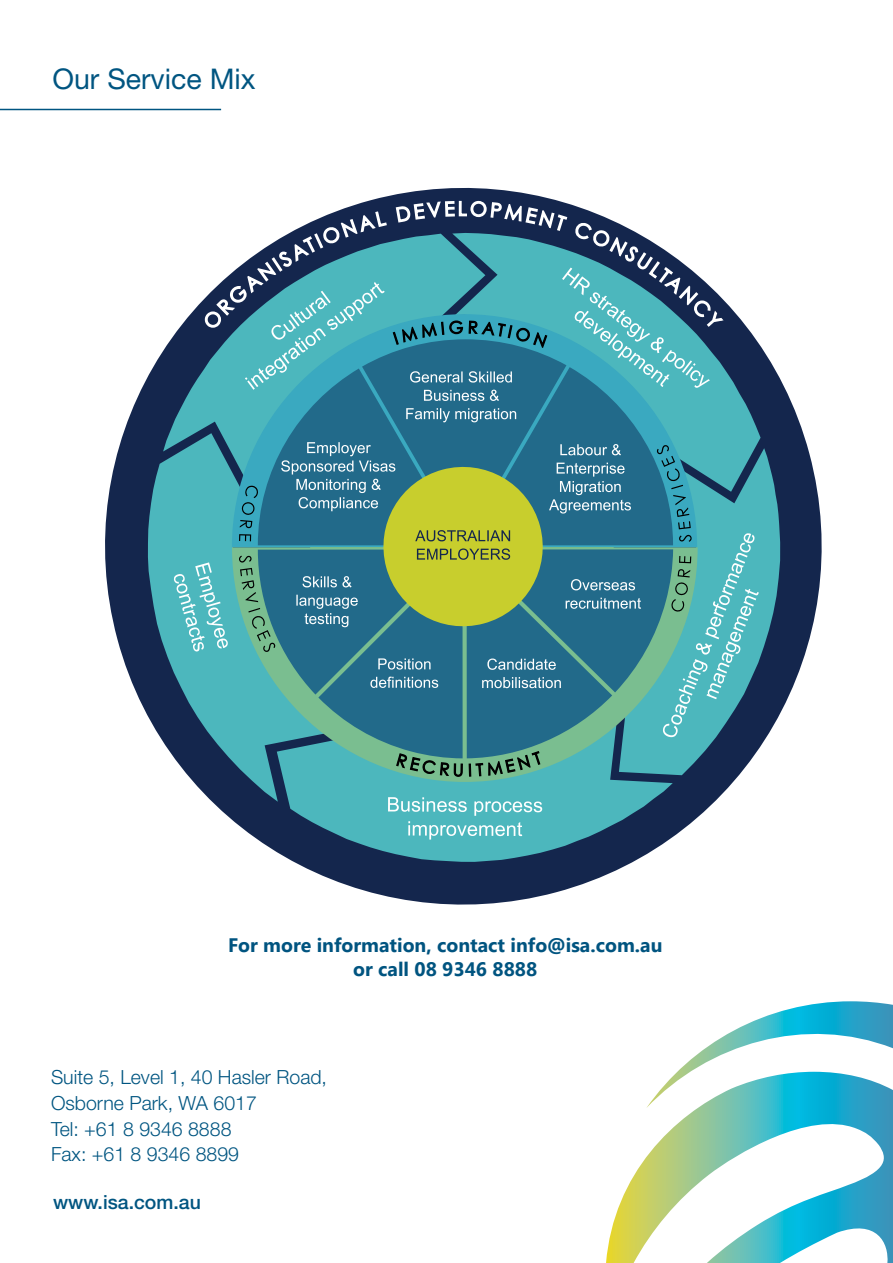
<style>
.page{position:relative;width:893px;height:1263px;background:#fff}
.page>*{position:absolute;margin:0;border:0;box-sizing:border-box;transform-origin:0 0}
.t1{font:28.5px "Helvetica Neue";color:#005581}
.t2{font:300 19.5px/25.7px "Helvetica Neue LT Std";color:#005581}
.t3{font:700 19.5px/23.4px "Segoe UI";color:#005480;text-align:center}
.t4{font:500 19.5px "Helvetica Neue LT Std";color:#005581}
</style>
<div class="page">
<svg style="left:606px;top:1001px;width:287px;height:262px"></svg>
<svg style="left:105px;top:347px;width:717px;height:550px"></svg>
<svg style="left:163px;top:299px;width:69px;height:134px;background:#46798e"></svg>
<svg style="left:697px;top:301px;width:64px;height:147px;background:#468093"></svg>
<svg style="left:698px;top:448px;width:82px;height:327px;background:#46768c"></svg>
<svg style="left:277px;top:782px;width:396px;height:80px;background:#397a8e"></svg>
<svg style="left:148px;top:433px;width:178px;height:369px;background:#488d9d"></svg>
<svg style="left:174px;top:562px;width:54px;height:89px;background:#67c2c7"></svg>
<svg style="left:697px;top:328px;width:13px;height:60px"></svg>
<svg style="left:232px;top:547px;width:466px;height:235px;background:#47a5ad"></svg>
<svg style="left:232px;top:328px;width:465px;height:219px;background:#51b5be"></svg>
<svg style="left:388px;top:758px;width:154px;height:147px;background:#4b8d96"></svg>
<svg style="left:392px;top:328px;width:156px;height:11px;background:#2a7c8d"></svg>
<svg style="left:258px;top:549px;width:415px;height:209px;background:#388390"></svg>
<svg style="left:370px;top:677px;width:68px;height:11px"></svg>
<svg style="left:378px;top:658px;width:53px;height:11px"></svg>
<svg style="left:482px;top:677px;width:79px;height:11px"></svg>
<svg style="left:487px;top:658px;width:69px;height:12px"></svg>
<svg style="left:239px;top:485px;width:36px;height:167px;background:#4e9990"></svg>
<svg style="left:657px;top:445px;width:102px;height:292px;background:#51a9ae"></svg>
<svg style="left:258px;top:339px;width:415px;height:206px;background:#3287a0"></svg>
<svg style="left:406px;top:408px;width:110px;height:14px;background:#568da5"></svg>
<svg style="left:424px;top:390px;width:75px;height:11px"></svg>
<svg style="left:410px;top:371px;width:102px;height:12px"></svg>
<svg style="left:281px;top:442px;width:360px;height:193px;background:#5b8d75"></svg>
<svg style="left:204px;top:187px;width:521px;height:141px"></svg>
<hr style="left:0;top:109px;width:221px;height:1px;background:#005581">
<h1 class="t1" style="left:52px;top:62px;width:205px">Our Service Mix</h1>
<p class="t3" style="left:228px;top:933px;width:436px">For more information, contact info@isa.com.au or call 08 9346 8888</p>
<p class="t2" style="left:51px;top:1064px;width:278px">Suite 5, Level 1, 40 Hasler Road,<br>Osborne Park, WA 6017<br>Tel: +61 8 9346 8888<br>Fax: +61 8 9346 8899</p>
<p class="t4" style="left:53px;top:1190px;width:149px">www.isa.com.au</p>
</div>
